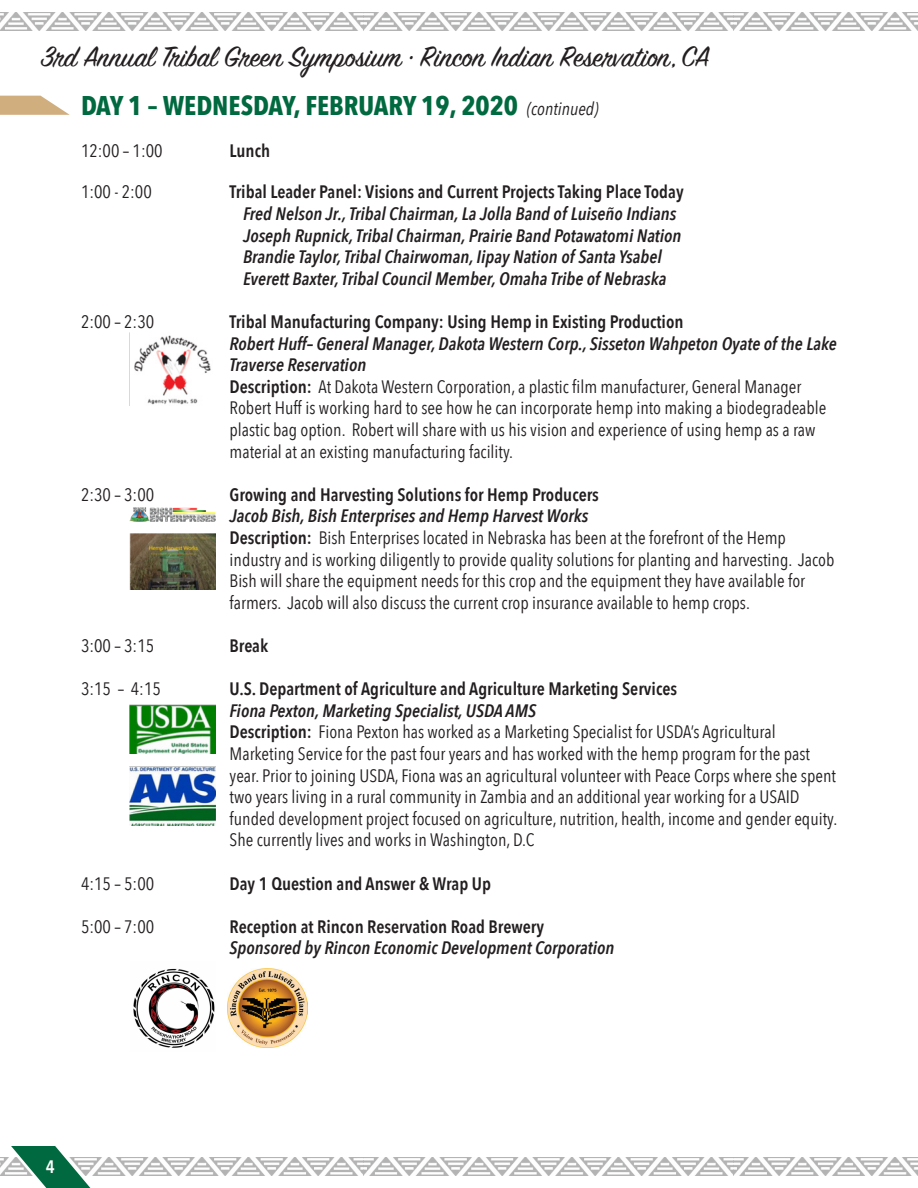
<style>
.page{position:relative;width:918px;height:1188px;background:#fff}
.page>*{position:absolute;margin:0;border:0;box-sizing:border-box;transform-origin:0 0}
.Main_Paragraphs{font:31.5px "Sign Painter House Script";color:#231f20}
.WORKSHOP_Body{font:700 27px "Avenir Next Condensed";color:#00693f}
.WORKSHOP_Body-2{font:18px/21.6px "Avenir Next Condensed";color:#231f20}
.WORKSHOP_Body-3{font:italic 600 18px/21.6px "Avenir Next Condensed";color:#231f20}
.WORKSHOP_Body-4{font:600 18px "Avenir Next Condensed";color:#231f20}
.t1{font:600 18px "Avenir Next Condensed";color:#fff}
.s1{font-weight:400;font-style:italic;font-size:18px;color:#231f20}
.s2{font-weight:600}
</style>
<div class="page">
<img style="left:122px;top:1157px;width:796px;height:19px">
<svg style="left:0;top:1146px;width:122px;height:42px"></svg>
<img style="left:0;top:12px;width:918px;height:19px">
<img style="left:134px;top:335px;width:77px;height:70px">
<svg style="left:0;top:96px;width:70px;height:19px"></svg>
<img style="left:130px;top:507px;width:86px;height:15px">
<img style="left:130px;top:534px;width:86px;height:56px">
<img style="left:130px;top:705px;width:86px;height:49px">
<img style="left:130px;top:766px;width:86px;height:60px">
<img style="left:133px;top:968px;width:82px;height:80px">
<img style="left:228px;top:969px;width:79px;height:79px">
<p class="Main_Paragraphs" style="left:40px;top:42px;width:670px">3rd Annual Tribal Green Symposium • Rincon Indian Reservation, CA</p>
<p class="WORKSHOP_Body" style="left:81px;top:89px;width:519px">DAY 1 – WEDNESDAY, FEBRUARY 19, 2020 <span class="s1">(continued)</span></p>
<p class="WORKSHOP_Body-2" style="left:81px;top:139px;width:83px">12:00 – 1:00</p>
<p class="WORKSHOP_Body-4" style="left:230px;top:135px;width:42px">Lunch</p>
<p class="WORKSHOP_Body-2" style="left:81px;top:181px;width:72px">1:00 - 2:00</p>
<p class="WORKSHOP_Body-4" style="left:230px;top:177px;width:456px">Tribal Leader Panel: Visions and Current Projects Taking Place Today</p>
<p class="WORKSHOP_Body-3" style="left:243px;top:203px;width:435px">Fred Nelson Jr., Tribal Chairman, La Jolla Band of Luiseño Indians</p>
<p class="WORKSHOP_Body-3" style="left:243px;top:224px;width:440px">Joseph Rupnick, Tribal Chairman, Prairie Band Potawatomi Nation</p>
<p class="WORKSHOP_Body-3" style="left:243px;top:246px;width:420px">Brandie Taylor, Tribal Chairwoman, Iipay Nation of Santa Ysabel</p>
<p class="WORKSHOP_Body-3" style="left:243px;top:268px;width:425px">Everett Baxter, Tribal Council Member, Omaha Tribe of Nebraska</p>
<p class="WORKSHOP_Body-2" style="left:81px;top:310px;width:75px">2:00 – 2:30</p>
<p class="WORKSHOP_Body-4" style="left:230px;top:306px;width:456px">Tribal Manufacturing Company: Using Hemp in Existing Production</p>
<p class="WORKSHOP_Body-3" style="left:230px;top:332px;width:609px">Robert Huff– General Manager, Dakota Western Corp., Sisseton Wahpeton Oyate of the Lake<br>Traverse Reservation</p>
<p class="WORKSHOP_Body-2" style="left:230px;top:375px;width:598px"><span class="s2">Description:</span> At Dakota Western Corporation, a plastic film manufacturer, General Manager Robert Huff is working hard to see how he can incorporate hemp into making a biodegradeable plastic bag option. Robert will share with us his vision and experience of using hemp as a raw material at an existing manufacturing facility.</p>
<p class="WORKSHOP_Body-2" style="left:81px;top:483px;width:75px">2:30 – 3:00</p>
<p class="WORKSHOP_Body-4" style="left:230px;top:479px;width:371px">Growing and Harvesting Solutions for Hemp Producers</p>
<p class="WORKSHOP_Body-3" style="left:230px;top:505px;width:360px">Jacob Bish, Bish Enterprises and Hemp Harvest Works</p>
<p class="WORKSHOP_Body-2" style="left:230px;top:526px;width:607px"><span class="s2">Description:</span> Bish Enterprises located in Nebraska has been at the forefront of the Hemp industry and is working diligently to provide quality solutions for planting and harvesting. Jacob Bish will share the equipment needs for this crop and the equipment they have available for farmers. Jacob will also discuss the current crop insurance available to hemp crops.</p>
<p class="WORKSHOP_Body-2" style="left:81px;top:634px;width:75px">3:00 – 3:15</p>
<p class="WORKSHOP_Body-4" style="left:230px;top:630px;width:40px">Break</p>
<p class="WORKSHOP_Body-2" style="left:81px;top:677px;width:81px">3:15 – 4:15</p>
<p class="WORKSHOP_Body-4" style="left:230px;top:673px;width:449px">U.S. Department of Agriculture and Agriculture Marketing Services</p>
<p class="WORKSHOP_Body-3" style="left:230px;top:700px;width:308px">Fiona Pexton, Marketing Specialist, USDA AMS</p>
<p class="WORKSHOP_Body-2" style="left:230px;top:721px;width:609px"><span class="s2">Description:</span> Fiona Pexton has worked as a Marketing Specialist for USDA’s Agricultural Marketing Service for the past four years and has worked with the hemp program for the past year. Prior to joining USDA, Fiona was an agricultural volunteer with Peace Corps where she spent two years living in a rural community in Zambia and an additional year working for a USAID funded development project focused on agriculture, nutrition, health, income and gender equity.<br>She currently lives and works in Washington, D.C</p>
<p class="WORKSHOP_Body-2" style="left:81px;top:872px;width:75px">4:15 – 5:00</p>
<p class="WORKSHOP_Body-4" style="left:230px;top:868px;width:263px">Day 1 Question and Answer &amp; Wrap Up</p>
<p class="WORKSHOP_Body-2" style="left:81px;top:915px;width:75px">5:00 – 7:00</p>
<p class="WORKSHOP_Body-4" style="left:230px;top:911px;width:316px">Reception at Rincon Reservation Road Brewery</p>
<p class="WORKSHOP_Body-3" style="left:230px;top:937px;width:386px">Sponsored by Rincon Economic Development Corporation</p>
<p class="t1" style="left:46px;top:1151px;width:10px">4</p>
</div>
